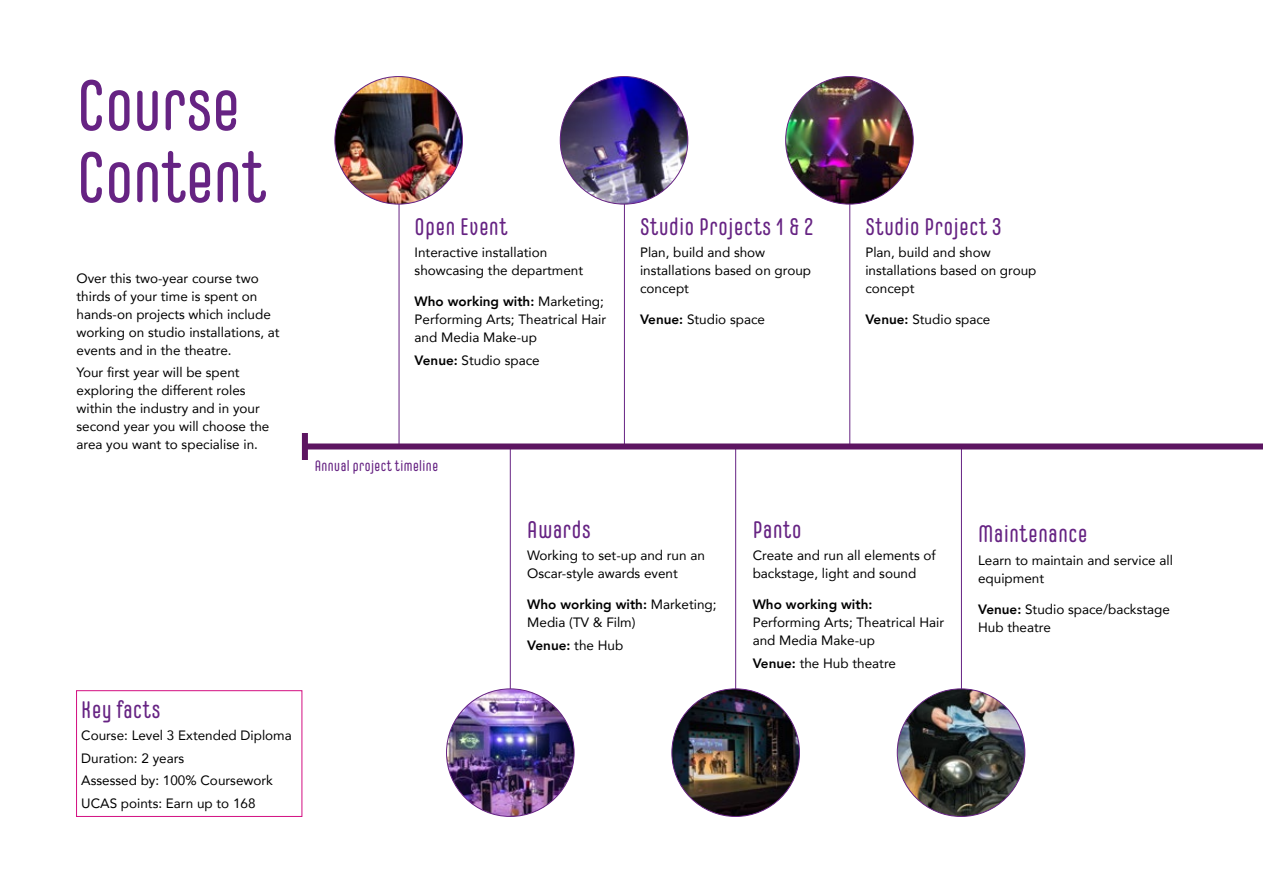
<style>
.page{position:relative;width:1263px;height:893px;background:#fff}
.page>*{position:absolute;margin:0;border:0;box-sizing:border-box;transform-origin:0 0}
.t1{font:72px/72px "Carl Marx";color:#662383}
.t2{font:24px "Carl Marx";letter-spacing:.03em;color:#662383}
.t3{font:15px "Carl Marx";letter-spacing:.03em;color:#662383}
.t4{font:13.5px/18px "Avenir";color:#000}
.t5{font:800 13.5px "Avenir";color:#000}
.s1{font-weight:800}
.s2{font-weight:400}
</style>
<div class="page">
<hr style="left:510px;top:446px;width:1px;height:263px;background:#662383">
<hr style="left:399px;top:184px;width:1px;height:262px;background:#662383">
<hr style="left:735px;top:446px;width:1px;height:263px;background:#662383">
<hr style="left:624px;top:184px;width:1px;height:262px;background:#662383">
<hr style="left:961px;top:446px;width:1px;height:263px;background:#662383">
<hr style="left:849px;top:184px;width:1px;height:262px;background:#662383">
<div style="left:305px;top:443px;width:958px;height:6px;background:#5d1561"></div>
<div style="left:302px;top:433px;width:6px;height:27px;background:#5d1561"></div>
<img style="left:335px;top:77px;width:127px;height:127px;border-radius:64px">
<img style="left:560px;top:77px;width:128px;height:127px;border-radius:64px">
<img style="left:446px;top:689px;width:128px;height:127px;border-radius:64px">
<img style="left:786px;top:77px;width:127px;height:127px;border-radius:64px">
<img style="left:672px;top:689px;width:127px;height:127px;border-radius:64px">
<img style="left:897px;top:689px;width:128px;height:127px;border-radius:64px">
<div style="left:76px;top:690px;width:226px;height:127px;border:1px solid #d30e81"></div>
<h1 class="t1" style="left:77px;top:69px;width:191px">Course<br>Content</h1>
<p class="t4" style="left:77px;top:269px;width:205px">Over this two-year course two thirds of your time is spent on hands-on projects which include working on studio installations, at events and in the theatre.</p>
<p class="t4" style="left:77px;top:363px;width:194px">Your first year will be spent exploring the different roles within the industry and in your second year you will choose the area you want to specialise in.</p>
<h2 class="t2" style="left:81px;top:696px;width:81px">Key facts</h2>
<p class="t4" style="left:81px;top:724px;width:212px;line-height:22.5px">Course: Level 3 Extended Diploma<br>Duration: 2 years<br>Assessed by: 100% Coursework<br>UCAS points: Earn up to 168</p>
<h2 class="t2" style="left:415px;top:213px;width:94px">Open Event</h2>
<p class="t4" style="left:415px;top:243px;width:170px">Interactive installation showcasing the department</p>
<p class="t4" style="left:415px;top:292px;width:193px"><span class="s1">Who working with:</span> Marketing;<br>Performing Arts; Theatrical Hair and Media Make-up</p>
<p class="t4" style="left:415px;top:351px;width:127px"><span class="s1">Venue:</span> Studio space</p>
<h2 class="t2" style="left:640px;top:213px;width:175px">Studio Projects 1 &amp; 2</h2>
<p class="t4" style="left:640px;top:243px;width:173px">Plan, build and show installations based on group concept</p>
<p class="t4" style="left:640px;top:310px;width:127px"><span class="s1">Venue:</span> Studio space</p>
<p class="t3" style="left:315px;top:457px;width:125px">Annual project timeline</p>
<h2 class="t2" style="left:865px;top:213px;width:138px">Studio Project 3</h2>
<p class="t4" style="left:865px;top:243px;width:173px">Plan, build and show installations based on group concept</p>
<p class="t4" style="left:865px;top:310px;width:127px"><span class="s1">Venue:</span> Studio space</p>
<h2 class="t2" style="left:527px;top:516px;width:65px">Awards</h2>
<p class="t4" style="left:527px;top:546px;width:179px">Working to set-up and run an<br>Oscar-style awards event</p>
<p class="t4" style="left:527px;top:595px;width:191px"><span class="s1">Who working with:</span> Marketing;<br>Media (TV &amp; Film)</p>
<p class="t5" style="left:527px;top:634px;width:98px">Venue: <span class="s2">the Hub</span></p>
<h2 class="t2" style="left:753px;top:516px;width:50px">Panto</h2>
<p class="t4" style="left:753px;top:546px;width:185px">Create and run all elements of backstage, light and sound</p>
<p class="t5" style="left:753px;top:594px;width:121px">Who working with:</p>
<p class="t4" style="left:753px;top:613px;width:193px">Performing Arts; Theatrical Hair and Media Make-up</p>
<p class="t4" style="left:753px;top:653px;width:145px"><span class="s1">Venue:</span> the Hub theatre</p>
<h2 class="t2" style="left:978px;top:521px;width:111px">Maintenance</h2>
<p class="t4" style="left:978px;top:551px;width:196px">Learn to maintain and service all equipment</p>
<p class="t4" style="left:978px;top:599px;width:193px"><span class="s1">Venue:</span> Studio space/backstage<br>Hub theatre</p>
</div>
